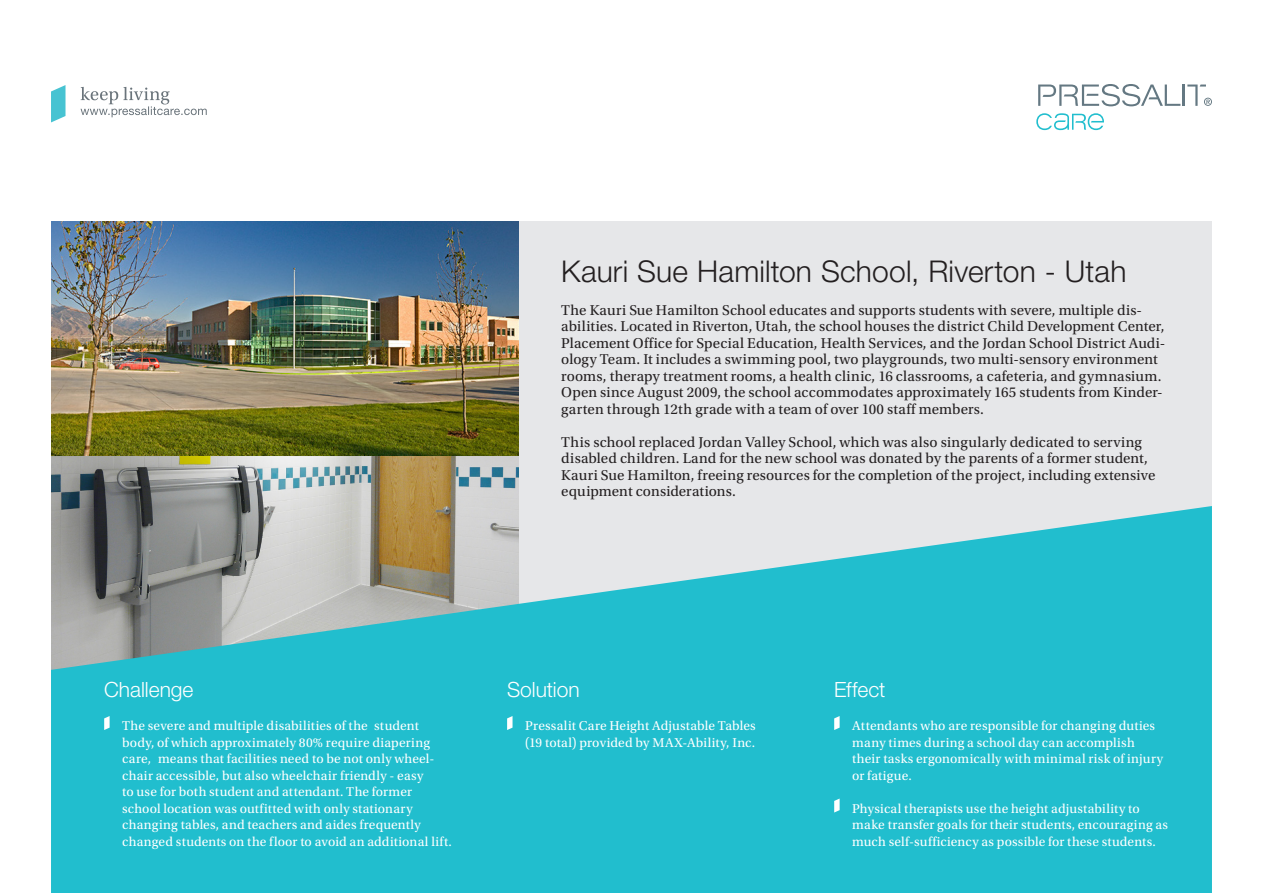
<style>
.page{position:relative;width:1263px;height:893px;background:#fff}
.page>*{position:absolute;margin:0;border:0;box-sizing:border-box;transform-origin:0 0}
.t1{font:300 30px "Helvetica Neue LT Std";letter-spacing:.005em;color:#231f20}
.Challege_overskrift{font:300 21px "Helvetica Neue LT Std";color:#fff}
.Beskrivelse{font:15px/16.5px "Utopia Std";letter-spacing:.01em;color:#231f20}
.Challenge-Solution-E{font:13.5px/16.5px "Utopia Std";letter-spacing:.015em;color:#fff}
</style>
<div class="page">
<div style="left:51px;top:221px;width:1161px;height:672px;background:#e6e7e9"></div>
<img style="left:51px;top:221px;width:468px;height:285px">
<svg style="left:81px;top:87px;width:126px;height:30px"></svg>
<svg style="left:51px;top:85px;width:15px;height:37px"></svg>
<hr style="left:1183px;top:85px;width:2px;height:21px;background:#647882">
<svg style="left:1038px;top:84px;width:142px;height:22px"></svg>
<svg style="left:1036px;top:113px;width:68px;height:17px"></svg>
<svg style="left:1187px;top:85px;width:25px;height:21px"></svg>
<svg style="left:51px;top:506px;width:1161px;height:387px;background:#41bdc9"></svg>
<svg style="left:104px;top:716px;width:6px;height:14px"></svg>
<svg style="left:507px;top:716px;width:5px;height:14px"></svg>
<svg style="left:834px;top:716px;width:6px;height:14px"></svg>
<svg style="left:834px;top:798px;width:6px;height:14px"></svg>
<p class="t1" style="left:561px;top:253px;width:567px">Kauri Sue Hamilton School, Riverton - Utah</p>
<p class="Beskrivelse" style="left:561px;top:302px;width:606px">The Kauri Sue Hamilton School educates and supports students with severe, multiple dis&shy;abilities. Located in Riverton, Utah, the school houses the district Child Development Center, Placement Office for Special Education, Health Services, and the Jordan School District Audi&shy;ology Team. It includes a swimming pool, two playgrounds, two multi-sensory environment rooms, therapy treatment rooms, a health clinic, 16 classrooms, a cafeteria, and gymnasium.<br>Open since August 2009, the school accommodates approximately 165 students from Kinder&shy;garten through 12th grade with a team of over 100 staff members.</p>
<p class="Beskrivelse" style="left:561px;top:434px;width:595px">This school replaced Jordan Valley School, which was also singularly dedicated to serving disabled children. Land for the new school was donated by the parents of a former student, Kauri Sue Hamilton, freeing resources for the completion of the project, including extensive equipment considerations.</p>
<p class="Challege_overskrift" style="left:104px;top:677px;width:91px">Challenge</p>
<p class="Challenge-Solution-E" style="left:122px;top:718px;width:331px">The severe and multiple disabilities of the student body, of which approximately 80% require diapering care, means that facilities need to be not only wheel&shy;chair accessible, but also wheelchair friendly - easy<br>to use for both student and attendant. The former school location was outfitted with only stationary changing tables, and teachers and aides frequently changed students on the floor to avoid an additional lift.</p>
<p class="Challege_overskrift" style="left:507px;top:677px;width:74px">Solution</p>
<p class="Challenge-Solution-E" style="left:525px;top:718px;width:232px">Pressalit Care Height Adjustable Tables (19 total) provided by MAX-Ability, Inc.</p>
<p class="Challege_overskrift" style="left:834px;top:677px;width:53px">Effect</p>
<p class="Challenge-Solution-E" style="left:852px;top:718px;width:312px">Attendants who are responsible for changing duties many times during a school day can accomplish their tasks ergonomically with minimal risk of injury or fatigue.</p>
<p class="Challenge-Solution-E" style="left:852px;top:800px;width:317px">Physical therapists use the height adjustability to make transfer goals for their students, encouraging as much self-sufficiency as possible for these students.</p>
</div>
